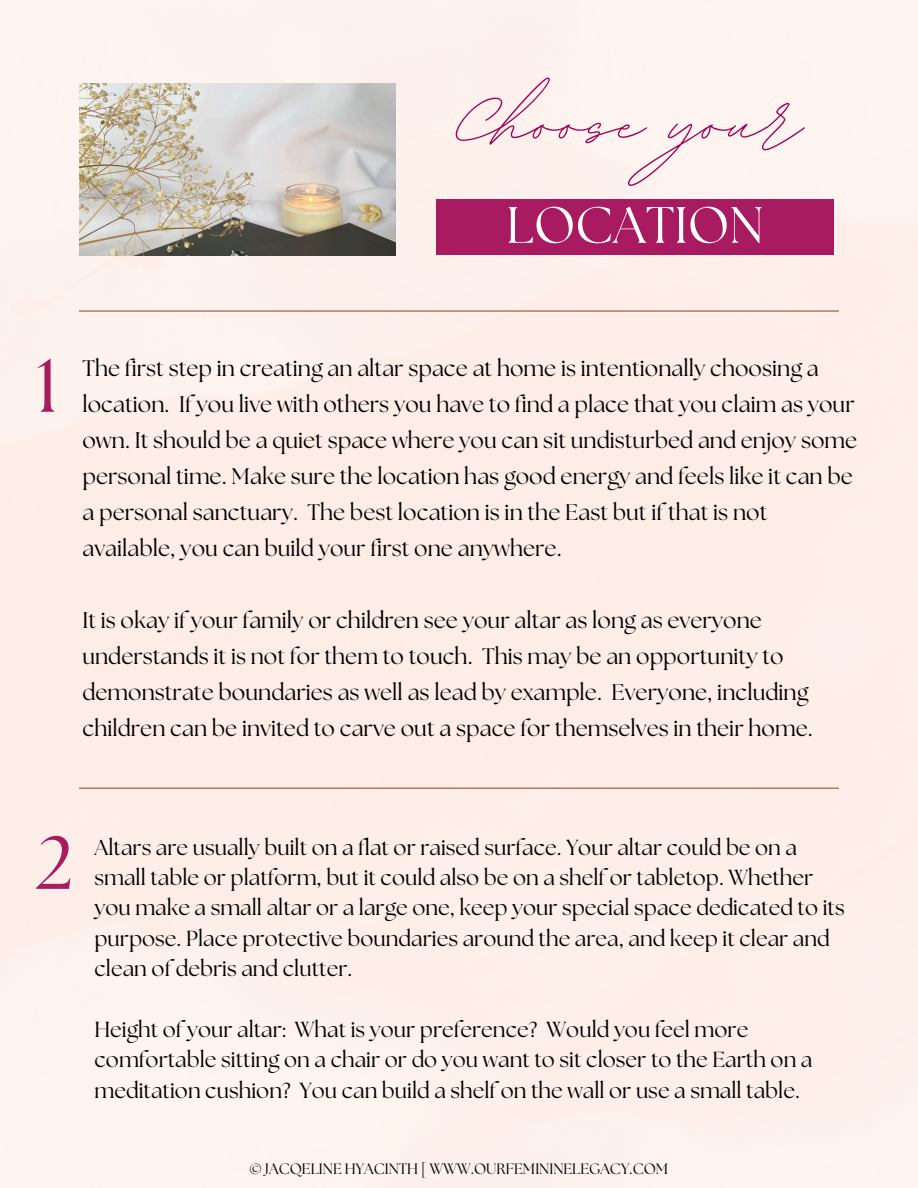
<style>
.page{position:relative;width:918px;height:1188px;background:#feeee9}
.page>*{position:absolute;margin:0;border:0;box-sizing:border-box;transform-origin:0 0}
.t1{font:118.2px "BD Script";letter-spacing:.005em;color:#a30052}
.t2{font:75px "The Seasons";color:#a91b60}
.t3{font:51px "The Seasons";color:#fff}
.t4{font:22.5px/36px "The Seasons";color:#000}
.t5{font:21.75px/30.3px "The Seasons";color:#000}
.t6{font:15px "The Seasons";color:#000}
</style>
<div class="page">
<hr style="left:79px;top:310px;width:760px;height:2px;background:#a2511d">
<div style="left:436px;top:199px;width:398px;height:56px;background:#a91b60"></div>
<img style="left:79px;top:83px;width:316px;height:172px">
<hr style="left:79px;top:788px;width:760px;height:1px;background:#a2511d">
<h3 class="t1" style="left:458px;top:44px;width:345px">Choose your</h3>
<p class="t3" style="left:506px;top:202px;width:259px">LOCATION</p>
<p class="t2" style="left:36px;top:352px;width:24px">1</p>
<p class="t4" style="left:82px;top:352px;width:776px">The first step in creating an altar space at home is intentionally choosing a location. If you live with others you have to find a place that you claim as your own. It should be a quiet space where you can sit undisturbed and enjoy some personal time. Make sure the location has good energy and feels like it can be a personal sanctuary. The best location is in the East but if that is not available, you can build your first one anywhere.</p>
<h3 class="t4" style="left:82px;top:604px;width:732px">It is okay if your family or children see your altar as long as everyone understands it is not for them to touch. This may be an opportunity to demonstrate boundaries as well as lead by example. Everyone, including children can be invited to carve out a space for themselves in their home.</h3>
<h1 class="t2" style="left:36px;top:829px;width:39px">2</h1>
<h3 class="t5" style="left:94px;top:833px;width:752px">Altars are usually built on a flat or raised surface. Your altar could be on a small table or platform, but it could also be on a shelf or tabletop. Whether you make a small altar or a large one, keep your special space dedicated to its purpose. Place protective boundaries around the area, and keep it clear and clean of debris and clutter.</h3>
<h3 class="t5" style="left:94px;top:1015px;width:719px">Height of your altar: What is your preference? Would you feel more comfortable sitting on a chair or do you want to sit closer to the Earth on a meditation cushion? You can build a shelf on the wall or use a small table.</h3>
<p class="t6" style="left:250px;top:1162px;width:420px">© JACQELINE HYACINTH [ WWW.OURFEMININELEGACY.COM</p>
</div>
